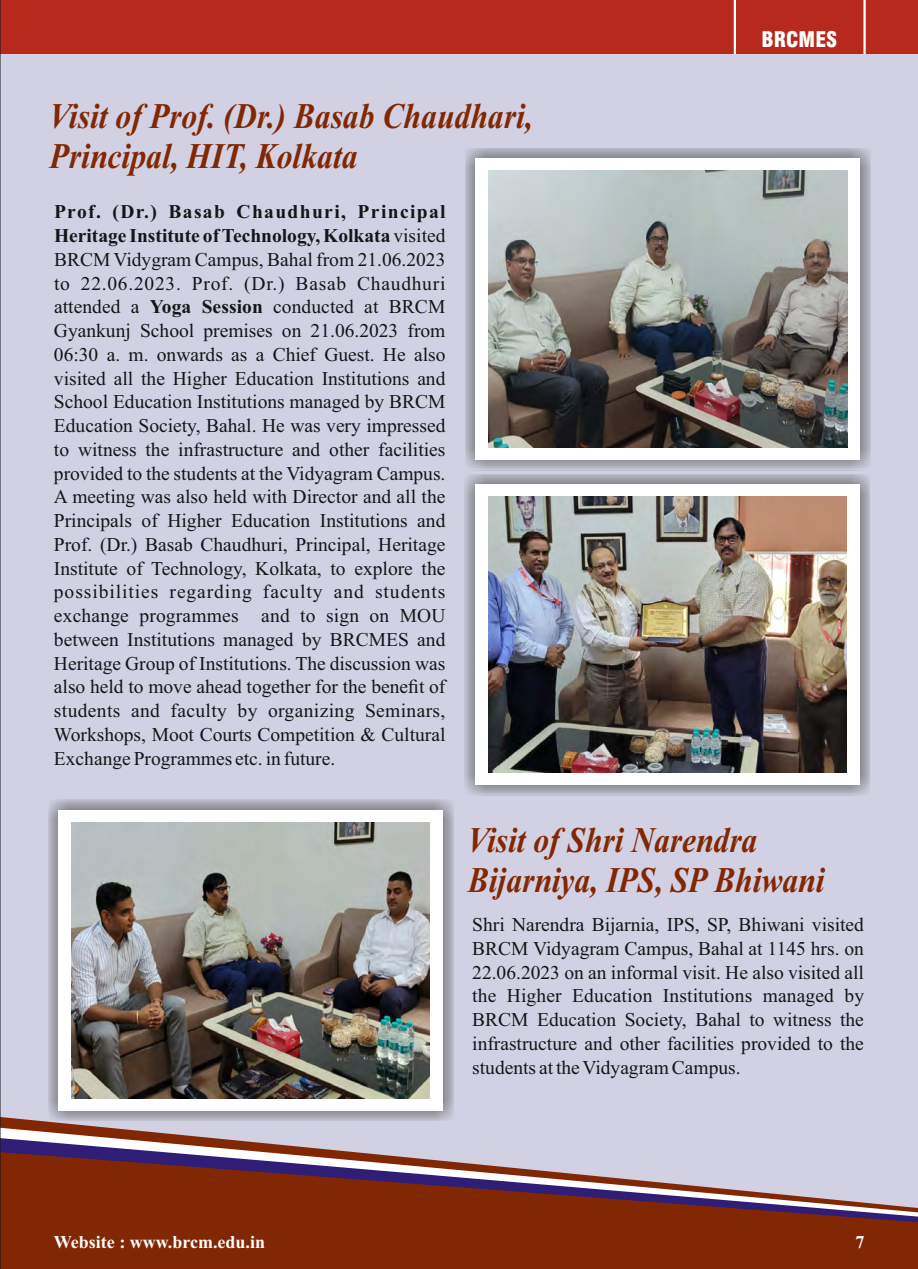
<style>
.page{position:relative;width:918px;height:1269px;background:#d1d1e3}
.page>*{position:absolute;margin:0;border:0;box-sizing:border-box;transform-origin:0 0}
.t1{font:italic 700 36px/39.9px "Times New Roman";color:#822703;scale:.88 1}
.t2{font:italic 700 36px/39.9px "Times New Roman";color:#822703;scale:.87 1}
.t3{font:900 condensed 21px "Swiss 721 BT";color:#fff}
.t4{font:19.5px/23.7px "Times New Roman";color:#151616;text-align:justify}
.t5{font:700 18px "Times New Roman";color:#fff}
.s1{font-weight:700}
</style>
<div class="page">
<svg style="left:1px;top:1117px;width:110px;height:11px"></svg>
<svg style="left:1px;top:1128px;width:211px;height:10px"></svg>
<svg style="left:1px;top:1138px;width:352px;height:14px"></svg>
<svg style="left:1px;top:1152px;width:917px;height:117px;background:#8c4837"></svg>
<div style="left:465px;top:148px;width:405px;height:322px;background:#676767;opacity:.98"></div>
<div style="left:476px;top:159px;width:384px;height:301px;background:#fff"></div>
<img style="left:488px;top:171px;width:359px;height:277px">
<div style="left:48px;top:800px;width:405px;height:321px;background:#676767;opacity:.98"></div>
<div style="left:59px;top:810px;width:384px;height:300px;background:#fff"></div>
<img style="left:71px;top:822px;width:359px;height:276px">
<div style="left:465px;top:474px;width:405px;height:321px;background:#676767;opacity:.98"></div>
<div style="left:475px;top:484px;width:384px;height:301px;background:#fff"></div>
<img style="left:488px;top:496px;width:359px;height:277px">
<div style="left:0;top:0;width:918px;height:54px;background:#b7281d"></div>
<hr style="left:863px;top:0;width:3px;height:54px;background:#fff">
<hr style="left:734px;top:0;width:2px;height:54px;background:#fff">
<svg style="left:0;top:54px;width:1px;height:1215px"></svg>
<p class="t1" style="left:50px;top:100px;width:550px">Visit of Prof. (Dr.) Basab Chaudhari,<br>Principal, HIT, Kolkata</p>
<p class="t4" style="left:54px;top:202px;width:393px"><span class="s1">Prof. (Dr.) Basab Chaudhuri, Principal Heritage Institute of Technology, Kolkata</span> visited BRCM Vidygram Campus, Bahal from 21.06.2023 to 22.06.2023. Prof. (Dr.) Basab Chaudhuri attended a <span class="s1">Yoga Session</span> conducted at BRCM Gyankunj School premises on 21.06.2023 from 06:30 a. m. onwards as a Chief Guest. He also visited all the Higher Education Institutions and School Education Institutions managed by BRCM Education Society, Bahal. He was very impressed to witness the infrastructure and other facilities provided to the students at the Vidyagram Campus.<br>A meeting was also held with Director and all the Principals of Higher Education Institutions and Prof. (Dr.) Basab Chaudhuri, Principal, Heritage Institute of Technology, Kolkata, to explore the possibilities regarding faculty and students exchange programmes and to sign on MOU between Institutions managed by BRCMES and Heritage Group of Institutions. The discussion was also held to move ahead together for the benefit of students and faculty by organizing Seminars, Workshops, Moot Courts Competition &amp; Cultural Exchange Programmes etc. in future.</p>
<p class="t3" style="left:762px;top:31px;width:77px">BRCMES</p>
<p class="t2" style="left:468px;top:824px;width:411px">Visit of Shri Narendra<br>Bijarniya, IPS, SP Bhiwani</p>
<p class="t4" style="left:472px;top:915px;width:393px">Shri Narendra Bijarnia, IPS, SP, Bhiwani visited BRCM Vidyagram Campus, Bahal at 1145 hrs. on 22.06.2023 on an informal visit. He also visited all the Higher Education Institutions managed by BRCM Education Society, Bahal to witness the infrastructure and other facilities provided to the students at the Vidyagram Campus.</p>
<p class="t5" style="left:54px;top:1236px;width:213px">Website : www.brcm.edu.in</p>
<p class="t5" style="left:856px;top:1236px;width:10px">7</p>
</div>
